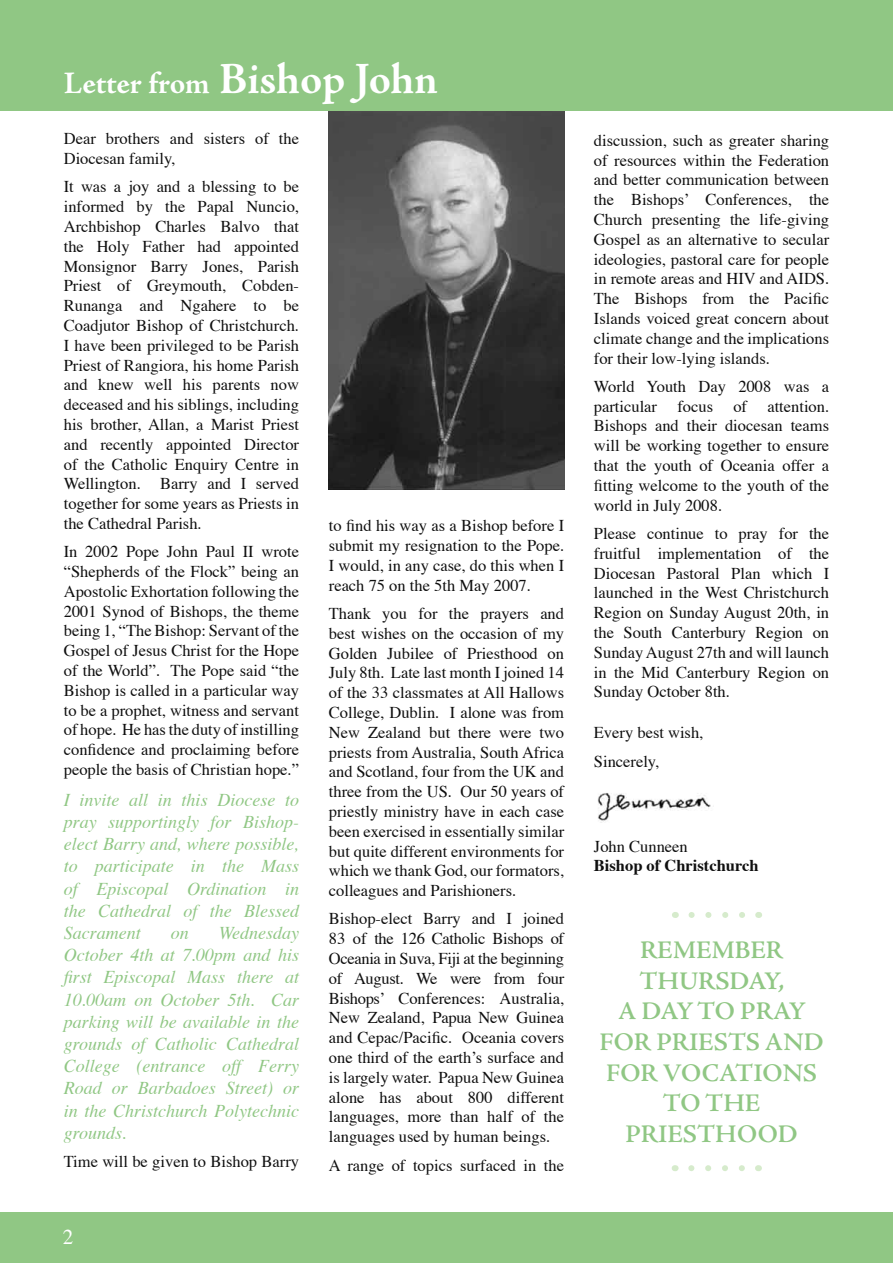
<style>
.page{position:relative;width:893px;height:1263px;background:#fff}
.page>*{position:absolute;margin:0;border:0;box-sizing:border-box;transform-origin:0 0}
.t1{font:700 31.5px "Adobe Jenson Pro";letter-spacing:-.005em;color:#fff}
.t2{font:600 25.5px/30.6px "Adobe Jenson Pro";color:#90c784;text-align:center}
.t3{font:21px "Times";color:#fff}
.t4{font:italic 18px/22.2px "Times";color:#90c784;text-align:justify}
.t5{font:16.5px/19.8px "Times";color:#0f0f0f;text-align:justify}
.t6{font:700 16.5px "Times";color:#0f0f0f}
.s1{font-size:45px}
</style>
<div class="page">
<img style="left:329px;top:111px;width:235px;height:378px">
<div style="left:0;top:0;width:893px;height:111px;background:#90c784"></div>
<img style="left:597px;top:793px;width:114px;height:30px">
<svg style="left:691px;top:912px;width:54px;height:6px"></svg>
<svg style="left:691px;top:1165px;width:54px;height:6px"></svg>
<div style="left:0;top:1212px;width:893px;height:51px;background:#90c784"></div>
<h1 class="t1" style="left:64px;top:65px;width:376px">Letter from <span class="s1">Bishop John</span></h1>
<p class="t5" style="left:64px;top:127px;width:237px">Dear brothers and sisters of the<br>Diocesan family,</p>
<p class="t5" style="left:64px;top:175px;width:237px">It was a joy and a blessing to be informed by the Papal Nuncio, Archbishop Charles Balvo that the Holy Father had appointed Monsignor Barry Jones, Parish Priest of Greymouth, Cobden-Runanga and Ngahere to be Coadjutor Bishop of Christchurch.<br>I have been privileged to be Parish Priest of Rangiora, his home Parish and knew well his parents now deceased and his siblings, including his brother, Allan, a Marist Priest and recently appointed Director of the Catholic Enquiry Centre in Wellington. Barry and I served together for some years as Priests in the Cathedral Parish.</p>
<p class="t5" style="left:64px;top:540px;width:237px">In 2002 Pope John Paul II wrote “Shepherds of the Flock” being an Apostolic Exhortation following the 2001 Synod of Bishops, the theme being 1, “The Bishop: Servant of the Gospel of Jesus Christ for the Hope of the World”. The Pope said “the Bishop is called in a particular way to be a prophet, witness and servant of hope. He has the duty of instilling confidence and proclaiming before people the basis of Christian hope.”</p>
<p class="t4" style="left:64px;top:787px;width:237px">I invite all in this Diocese to pray supportingly for Bishop&shy;elect Barry and, where possible, to participate in the Mass of Episcopal Ordination in the Cathedral of the Blessed Sacrament</p>
<p class="t5" style="left:329px;top:514px;width:237px">to find his way as a Bishop before I submit my resignation to the Pope.<br>I would, in any case, do this when I reach 75 on the 5th May 2007.</p>
<p class="t5" style="left:329px;top:602px;width:237px">Thank you for the prayers and best wishes on the occasion of my Golden Jubilee of Priesthood on July 8th. Late last month I joined 14 of the 33 classmates at All Hallows College, Dublin. I alone was from New Zealand but there were two priests from Australia, South Africa and Scotland, four from the UK and three from the US. Our 50 years of priestly ministry have in each case been exercised in essentially similar but quite different environments for which we thank God, our formators, colleagues and Parishioners.</p>
<p class="t5" style="left:329px;top:907px;width:237px">Bishop-elect Barry and I joined 83 of the 126 Catholic Bishops of Oceania in Suva, Fiji at the beginning of August. We were from four Bishops’ Conferences: Australia, New Zealand, Papua New Guinea and Cepac/Pacific. Oceania covers one third of the earth’s surface and is largely water. Papua New Guinea alone has about 800 different languages, more than half of the languages used by human beings.</p>
<p class="t5" style="left:329px;top:1154px;width:237px">A range of topics surfaced in the</p>
<p class="t4" style="left:64px;top:920px;width:237px;text-indent:155px">Wednesday October 4th at 7.00pm and his first Episcopal Mass there at 10.00am on October 5th. Car parking will be available in the grounds of Catholic Cathedral College (entrance off Ferry Road or Barbadoes Street) or in the Christchurch Polytechnic grounds.</p>
<p class="t5" style="left:64px;top:1150px;width:237px">Time will be given to Bishop Barry</p>
<p class="t4" style="left:171px;top:920px;width:19px">on</p>
<p class="t3" style="left:63px;top:1217px;width:12px">2</p>
<p class="t5" style="left:594px;top:129px;width:237px">discussion, such as greater sharing of resources within the Federation and better communication between the Bishops’ Conferences, the Church presenting the life-giving Gospel as an alternative to secular ideologies, pastoral care for people in remote areas and HIV and AIDS.<br>The Bishops from the Pacific Islands voiced great concern about climate change and the implications for their low-lying islands.</p>
<p class="t5" style="left:594px;top:375px;width:237px">World Youth Day 2008 was a particular focus of attention.<br>Bishops and their diocesan teams will be working together to ensure that the youth of Oceania offer a fitting welcome to the youth of the world in July 2008.</p>
<p class="t5" style="left:594px;top:522px;width:237px">Please continue to pray for the fruitful implementation of the Diocesan Pastoral Plan which I launched in the West Christchurch Region on Sunday August 20th, in the South Canterbury Region on Sunday August 27th and will launch in the Mid Canterbury Region on Sunday October 8th.</p>
<p class="t5" style="left:594px;top:717px;width:111px;line-height:28.3px">Every best wish,<br>Sincerely,</p>
<p class="t5" style="left:594px;top:835px;width:95px">John Cunneen</p>
<p class="t6" style="left:594px;top:850px;width:166px">Bishop of Christchurch</p>
<h2 class="t2" style="left:599px;top:935px;width:226px">REMEMBER<br>THURSDAY,<br>A DAY TO PRAY<br>FOR PRIESTS AND<br>FOR VOCATIONS<br>TO THE<br>PRIESTHOOD</h2>
</div>
